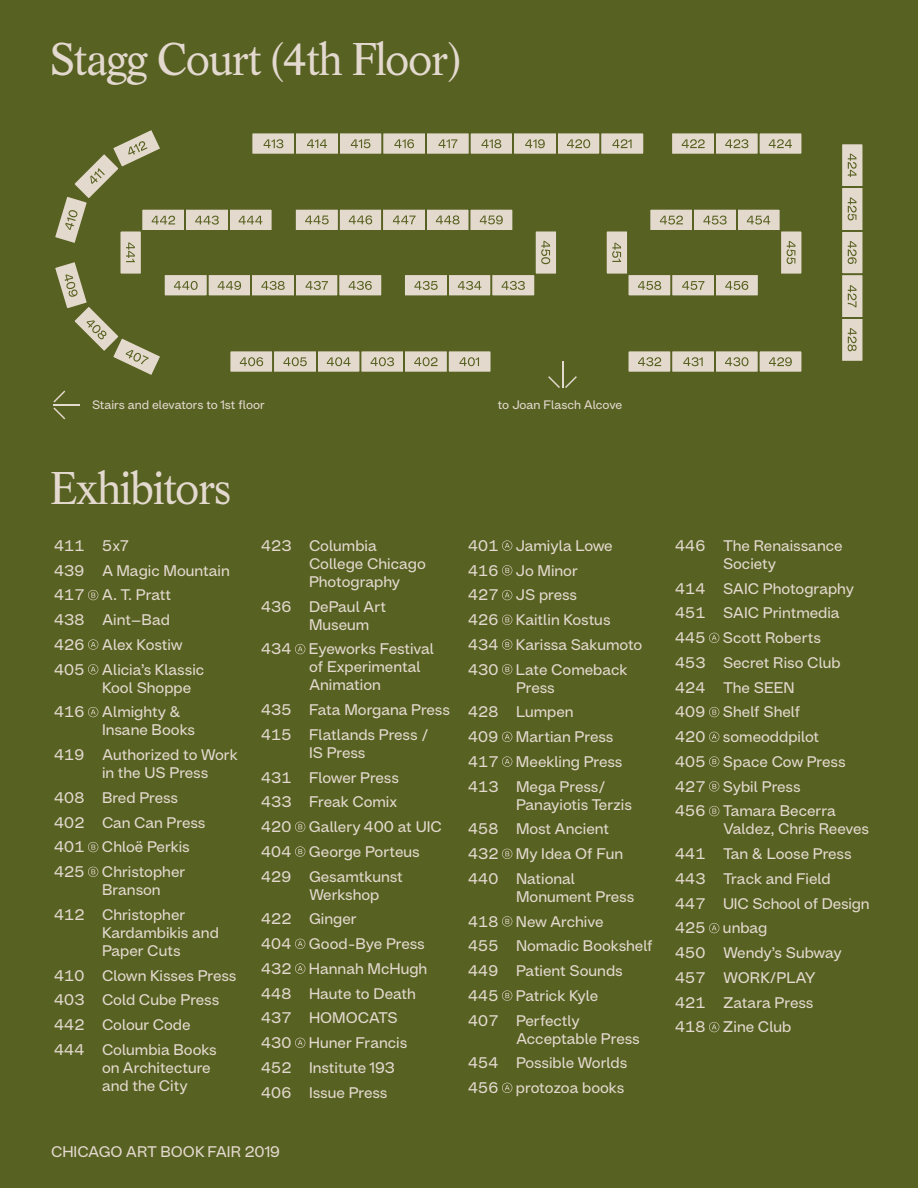
<style>
.page{position:relative;width:918px;height:1188px;background:#576121}
.page>*{position:absolute;margin:0;border:0;box-sizing:border-box;transform-origin:0 0}
.t1{font:48px "Life EF";letter-spacing:-.04em;color:#e3d9cf}
.t2{font:15px/18px "Bloom";color:#e3d9cf}
.t3{font:12px "Bloom";color:#e3d9cf}
</style>
<div class="page">
<svg style="left:88px;top:590px;width:10px;height:10px"></svg>
<svg style="left:88px;top:639px;width:10px;height:11px"></svg>
<svg style="left:88px;top:664px;width:10px;height:11px"></svg>
<svg style="left:88px;top:707px;width:10px;height:10px"></svg>
<svg style="left:88px;top:842px;width:10px;height:10px"></svg>
<svg style="left:88px;top:867px;width:10px;height:10px"></svg>
<svg style="left:295px;top:644px;width:10px;height:10px"></svg>
<svg style="left:295px;top:822px;width:10px;height:10px"></svg>
<svg style="left:295px;top:846px;width:10px;height:11px"></svg>
<svg style="left:295px;top:939px;width:10px;height:10px"></svg>
<svg style="left:295px;top:963px;width:10px;height:11px"></svg>
<svg style="left:295px;top:1038px;width:10px;height:10px"></svg>
<svg style="left:502px;top:540px;width:10px;height:11px"></svg>
<svg style="left:502px;top:565px;width:10px;height:11px"></svg>
<svg style="left:502px;top:590px;width:10px;height:10px"></svg>
<svg style="left:502px;top:615px;width:10px;height:10px"></svg>
<svg style="left:502px;top:639px;width:10px;height:11px"></svg>
<svg style="left:502px;top:664px;width:10px;height:11px"></svg>
<svg style="left:502px;top:732px;width:10px;height:10px"></svg>
<svg style="left:502px;top:756px;width:10px;height:11px"></svg>
<svg style="left:502px;top:849px;width:10px;height:10px"></svg>
<svg style="left:502px;top:916px;width:10px;height:11px"></svg>
<svg style="left:502px;top:990px;width:10px;height:11px"></svg>
<svg style="left:502px;top:1083px;width:10px;height:10px"></svg>
<svg style="left:709px;top:633px;width:10px;height:10px"></svg>
<svg style="left:709px;top:707px;width:10px;height:10px"></svg>
<svg style="left:709px;top:732px;width:10px;height:10px"></svg>
<svg style="left:709px;top:756px;width:10px;height:11px"></svg>
<svg style="left:709px;top:781px;width:10px;height:11px"></svg>
<svg style="left:709px;top:806px;width:10px;height:10px"></svg>
<svg style="left:709px;top:923px;width:10px;height:10px"></svg>
<svg style="left:709px;top:1022px;width:10px;height:10px"></svg>
<svg style="left:590px;top:133px;width:273px;height:239px"></svg>
<svg style="left:53px;top:130px;width:537px;height:289px"></svg>
<p class="t1" style="left:50px;top:31px;width:414px">Stagg Court (4th Floor)</p>
<p class="t3" style="left:92px;top:396px;width:174px">Stairs and elevators to 1st floor</p>
<p class="t3" style="left:498px;top:396px;width:126px">to Joan Flasch Alcove</p>
<p class="t1" style="left:50px;top:460px;width:184px">Exhibitors</p>
<p class="t2" style="left:54px;top:535px;width:76px">411 5x7</p>
<p class="t2" style="left:54px;top:560px;width:177px">439 A Magic Mountain</p>
<p class="t2" style="left:54px;top:585px;width:119px">417 A. T. Pratt</p>
<p class="t2" style="left:54px;top:610px;width:117px">438 Aint–Bad</p>
<p class="t2" style="left:54px;top:634px;width:130px">426 Alex Kostiw</p>
<p class="t2" style="left:102px;top:659px;width:104px;text-indent:-48px">405 Alicia’s Klassic<br>Kool Shoppe</p>
<p class="t2" style="left:102px;top:702px;width:94px;text-indent:-48px">416 Almighty &amp;<br>Insane Books</p>
<p class="t2" style="left:102px;top:745px;width:137px;text-indent:-48px">419 Authorized to Work in the US Press</p>
<p class="t2" style="left:54px;top:787px;width:126px">408 Bred Press</p>
<p class="t2" style="left:54px;top:812px;width:153px">402 Can Can Press</p>
<p class="t2" style="left:54px;top:837px;width:137px">401 Chloë Perkis</p>
<p class="t2" style="left:102px;top:862px;width:85px;text-indent:-48px">425 Christopher<br>Branson</p>
<p class="t2" style="left:102px;top:904px;width:118px;text-indent:-48px">412 Christopher<br>Kardambikis and<br>Paper Cuts</p>
<p class="t2" style="left:54px;top:965px;width:184px">410 Clown Kisses Press</p>
<p class="t2" style="left:54px;top:990px;width:167px">403 Cold Cube Press</p>
<p class="t2" style="left:54px;top:1015px;width:138px">442 Colour Code</p>
<p class="t2" style="left:102px;top:1039px;width:116px;text-indent:-48px">444 Columbia Books on Architecture and the City</p>
<p class="t2" style="left:309px;top:535px;width:118px;text-indent:-48px">423 Columbia<br>College Chicago<br>Photography</p>
<p class="t2" style="left:309px;top:596px;width:79px;text-indent:-48px">436 DePaul Art<br>Museum</p>
<p class="t2" style="left:309px;top:639px;width:127px;text-indent:-48px">434 Eyeworks Festival of Experimental<br>Animation</p>
<p class="t2" style="left:261px;top:700px;width:190px">435 Fata Morgana Press</p>
<p class="t2" style="left:309px;top:724px;width:121px;text-indent:-48px">415 Flatlands Press /<br>IS Press</p>
<p class="t2" style="left:261px;top:767px;width:140px">431 Flower Press</p>
<p class="t2" style="left:261px;top:792px;width:138px">433 Freak Comix</p>
<p class="t2" style="left:261px;top:817px;width:182px">420 Gallery 400 at UIC</p>
<p class="t2" style="left:261px;top:841px;width:160px">404 George Porteus</p>
<p class="t2" style="left:309px;top:866px;width:95px;text-indent:-48px">429 Gesamtkunst<br>Werkshop</p>
<p class="t2" style="left:261px;top:909px;width:97px">422 Ginger</p>
<p class="t2" style="left:261px;top:934px;width:165px">404 Good-Bye Press</p>
<p class="t2" style="left:261px;top:958px;width:168px">432 Hannah McHugh</p>
<p class="t2" style="left:261px;top:983px;width:156px">448 Haute to Death</p>
<p class="t2" style="left:261px;top:1008px;width:138px">437 HOMOCATS</p>
<p class="t2" style="left:261px;top:1033px;width:148px">430 Huner Francis</p>
<p class="t2" style="left:261px;top:1057px;width:135px">452 Institute 193</p>
<p class="t2" style="left:261px;top:1082px;width:128px">406 Issue Press</p>
<p class="t2" style="left:468px;top:535px;width:146px">401 Jamiyla Lowe</p>
<p class="t2" style="left:468px;top:560px;width:111px">416 Jo Minor</p>
<p class="t2" style="left:468px;top:585px;width:111px">427 JS press</p>
<p class="t2" style="left:468px;top:610px;width:144px">426 Kaitlin Kostus</p>
<p class="t2" style="left:468px;top:634px;width:176px">434 Karissa Sakumoto</p>
<p class="t2" style="left:516px;top:659px;width:113px;text-indent:-48px">430 Late Comeback<br>Press</p>
<p class="t2" style="left:468px;top:702px;width:107px">428 Lumpen</p>
<p class="t2" style="left:468px;top:727px;width:147px">409 Martian Press</p>
<p class="t2" style="left:468px;top:751px;width:156px">417 Meekling Press</p>
<p class="t2" style="left:516px;top:776px;width:117px;text-indent:-48px">413 Mega Press/<br>Panayiotis Terzis</p>
<p class="t2" style="left:468px;top:819px;width:143px">458 Most Ancient</p>
<p class="t2" style="left:468px;top:844px;width:157px">432 My Idea Of Fun</p>
<p class="t2" style="left:516px;top:868px;width:120px;text-indent:-48px">440 National<br>Monument Press</p>
<p class="t2" style="left:468px;top:911px;width:137px">418 New Archive</p>
<p class="t2" style="left:468px;top:936px;width:186px">455 Nomadic Bookshelf</p>
<p class="t2" style="left:468px;top:961px;width:156px">449 Patient Sounds</p>
<p class="t2" style="left:468px;top:985px;width:132px">445 Patrick Kyle</p>
<p class="t2" style="left:516px;top:1010px;width:125px;text-indent:-48px">407 Perfectly<br>Acceptable Press</p>
<p class="t2" style="left:468px;top:1053px;width:161px">454 Possible Worlds</p>
<p class="t2" style="left:468px;top:1078px;width:158px">456 protozoa books</p>
<p class="t2" style="left:51px;top:1141px;width:231px">CHICAGO ART BOOK FAIR 2019</p>
<p class="t2" style="left:723px;top:535px;width:121px;text-indent:-48px">446 The Renaissance<br>Society</p>
<p class="t2" style="left:675px;top:578px;width:181px">414 SAIC Photography</p>
<p class="t2" style="left:675px;top:603px;width:166px">451 SAIC Printmedia</p>
<p class="t2" style="left:675px;top:628px;width:148px">445 Scott Roberts</p>
<p class="t2" style="left:675px;top:652px;width:167px">453 Secret Riso Club</p>
<p class="t2" style="left:675px;top:677px;width:121px">424 The SEEN</p>
<p class="t2" style="left:675px;top:702px;width:127px">409 Shelf Shelf</p>
<p class="t2" style="left:675px;top:727px;width:146px">420 someoddpilot</p>
<p class="t2" style="left:675px;top:751px;width:172px">405 Space Cow Press</p>
<p class="t2" style="left:675px;top:776px;width:127px">427 Sybil Press</p>
<p class="t2" style="left:723px;top:801px;width:147px;text-indent:-48px">456 Tamara Becerra<br>Valdez, Chris Reeves</p>
<p class="t2" style="left:675px;top:844px;width:178px">441 Tan &amp; Loose Press</p>
<p class="t2" style="left:675px;top:868px;width:157px">443 Track and Field</p>
<p class="t2" style="left:675px;top:893px;width:196px">447 UIC School of Design</p>
<p class="t2" style="left:675px;top:918px;width:94px">425 unbag</p>
<p class="t2" style="left:675px;top:943px;width:168px">450 Wendy’s Subway</p>
<p class="t2" style="left:675px;top:967px;width:142px">457 WORK/PLAY</p>
<p class="t2" style="left:675px;top:992px;width:140px">421 Zatara Press</p>
<p class="t2" style="left:675px;top:1017px;width:118px">418 Zine Club</p>
</div>
